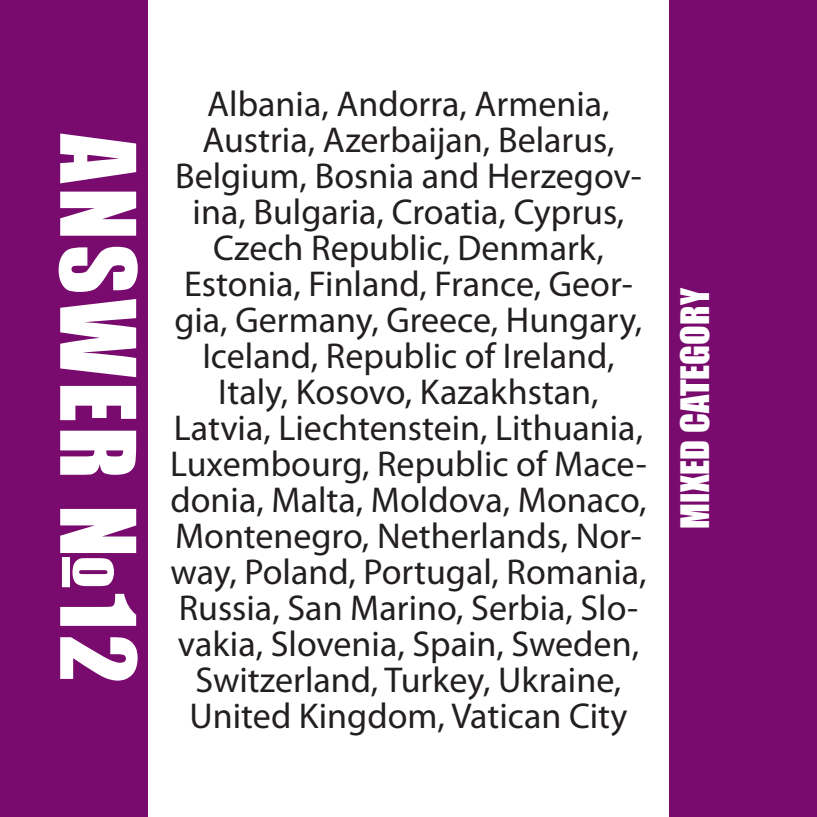
<style>
.page{position:relative;width:817px;height:817px;background:#fff}
.page>*{position:absolute;margin:0;border:0;box-sizing:border-box;transform-origin:0 0}
.t1{font:96px "Impact";letter-spacing:.05em;color:#fff}
.t2{font:36px/36px "Myriad Pro";color:#231f20;text-align:center}
.t3{font:36px "Impact";letter-spacing:.005em;color:#fff}
</style>
<div class="page">
<div style="left:669px;top:0;width:147px;height:816px;background:#790b6e"></div>
<div style="left:0;top:0;width:147px;height:816px;background:#790b6e"></div>
<h1 class="t1" style="left:172px;top:134px;width:550px;rotate:90deg">ANSWER №12</h1>
<p class="t2" style="left:170px;top:85px;width:478px">Albania, Andorra, Armenia,<br>Austria, Azerbaijan, Belarus,<br>Belgium, Bosnia and Herzegov&shy;ina, Bulgaria, Croatia, Cyprus,<br>Czech Republic, Denmark,<br>Estonia, Finland, France, Geor&shy;gia, Germany, Greece, Hungary,<br>Iceland, Republic of Ireland,<br>Italy, Kosovo, Kazakhstan,<br>Latvia, Liechtenstein, Lithuania,<br>Luxembourg, Republic of Mace&shy;donia, Malta, Moldova, Monaco,<br>Montenegro, Netherlands, Nor&shy;way, Poland, Portugal, Romania,<br>Russia, San Marino, Serbia, Slo&shy;vakia, Slovenia, Spain, Sweden,<br>Switzerland, Turkey, Ukraine,<br>United Kingdom, Vatican City</p>
<p class="t3" style="left:667px;top:529px;width:243px;rotate:-90deg">MIXED CATEGORY</p>
</div>
